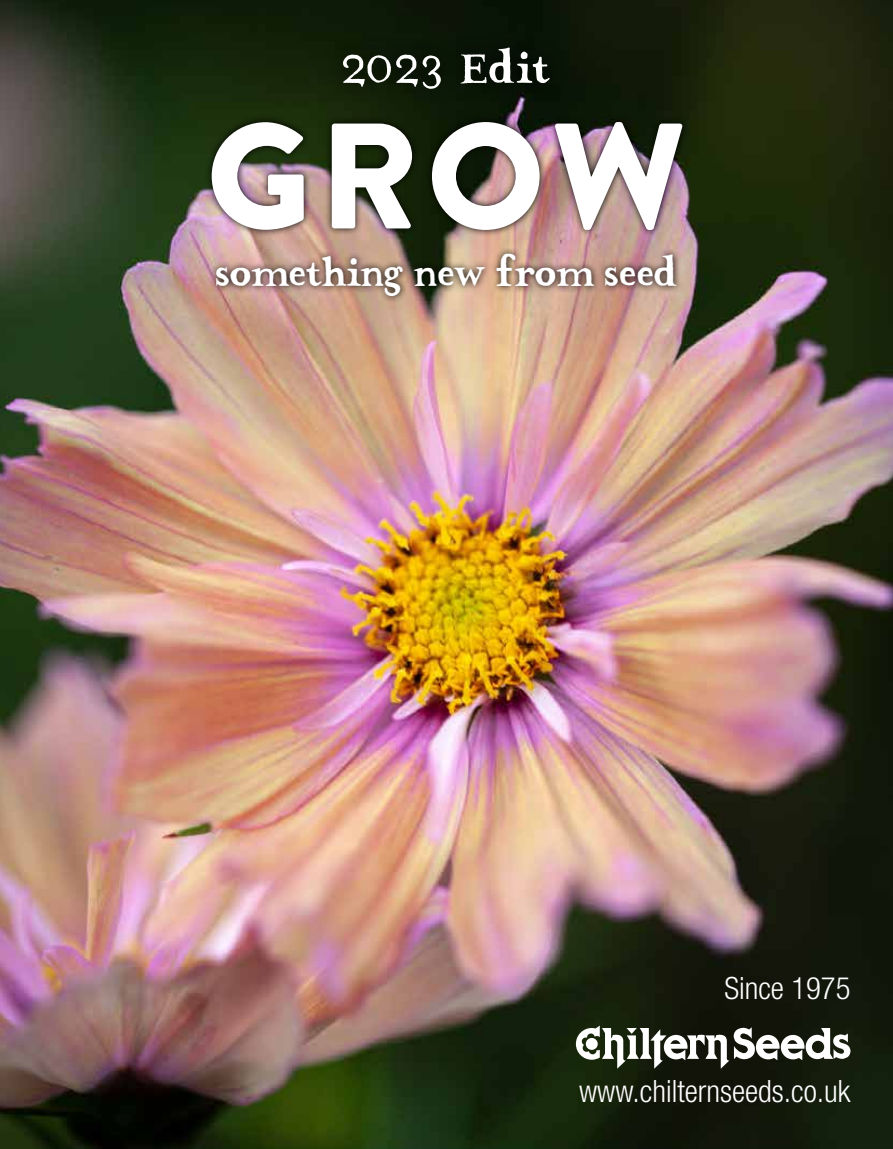
<style>
.page{position:relative;width:893px;height:1149px;background:#fff}
.page>*{position:absolute;margin:0;border:0;box-sizing:border-box;transform-origin:0 0}
.t1{font:900 149.7px "Brandon Grotesque";color:#fff}
.t2{font:italic 54px "The Missus Hand Strong";color:#fff}
.t3{font:48px "The Missus Hand Strong";letter-spacing:-.025em;color:#fff}
.t4{font:300 condensed 30.75px "Helvetica Neue LT Pro";color:#fff}
.s1{font-style:normal}
</style>
<div class="page">
<img style="left:0;top:0;width:893px;height:1148px">
<svg style="left:576px;top:1025px;width:274px;height:43px"></svg>
<div style="left:324px;top:29px;width:243px;height:78px;background:#000;opacity:.95"></div>
<img style="left:204px;top:114px;width:485px;height:189px">
<h2 class="t2" style="left:342px;top:45px;width:211px">2023 <span class="s1">Edit</span></h2>
<h1 class="t1" style="left:206px;top:71px;width:481px">GROW</h1>
<h3 class="t3" style="left:215px;top:252px;width:465px">something new from seed</h3>
<p class="t4" style="left:724px;top:970px;width:128px">Since 1975</p>
<p class="t4" style="left:579px;top:1072px;width:273px">www.chilternseeds.co.uk</p>
</div>
